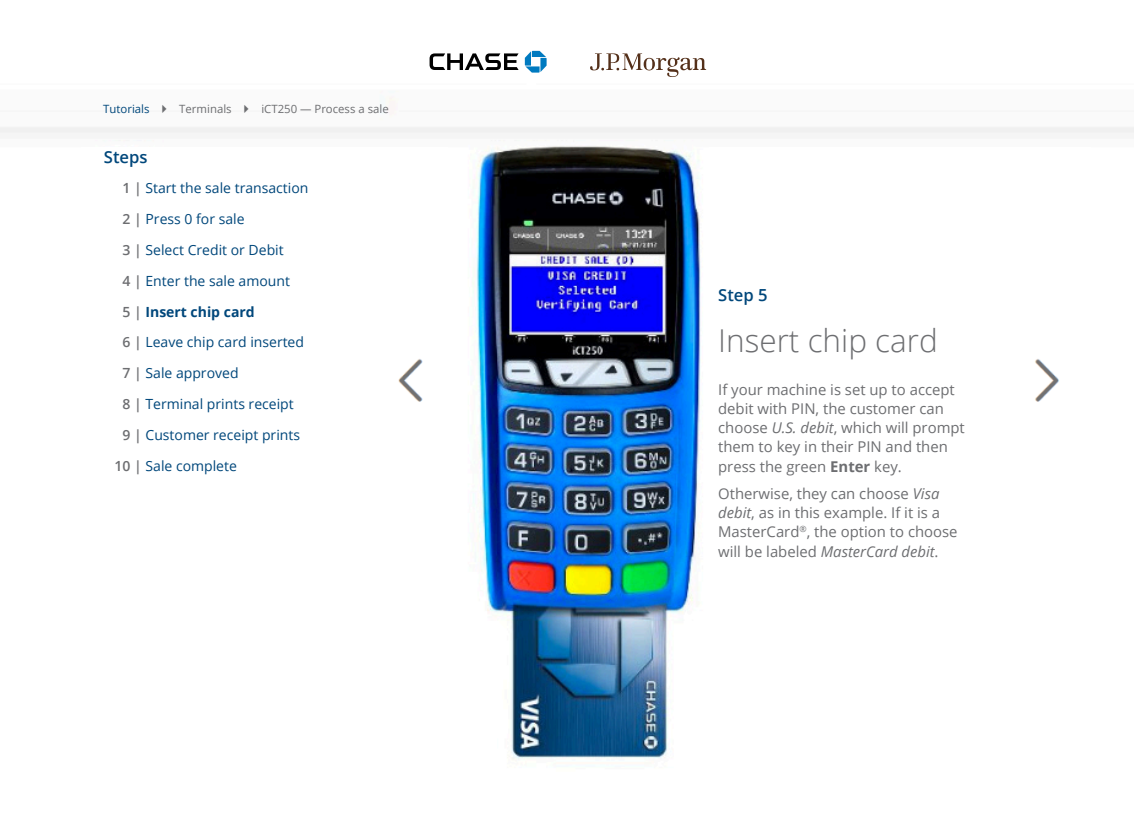
<style>
.page{position:relative;width:1134px;height:819px;background:#fff}
.page>*{position:absolute;margin:0;border:0;box-sizing:border-box;transform-origin:0 0}
.t1{font:300 31.5px "Open Sans";color:#6d6e71}
.t2{font:600 16.62px "Open Sans";color:#00477b}
.t3{font:14.88px/19.2px "Open Sans";color:#6d6e71}
.t4{font:14px "Open Sans";color:#00477b}
.t5{font:700 14px "Open Sans";color:#00477b}
.t6{font:11.38px "Open Sans";color:#6d6e71}
.t7{font:11.38px "Open Sans";color:#00477b}
.s1{font-weight:600;color:#6d6e71}
.s2{font-style:italic}
.s3{font-weight:700}
</style>
<div class="page">
<img style="left:0;top:50px;width:1134px;height:710px">
<div style="left:709px;top:148px;width:382px;height:530px;background:#fff"></div>
<div style="left:81px;top:148px;width:366px;height:530px;background:#fff"></div>
<img style="left:1035px;top:359px;width:24px;height:43px">
<img style="left:398px;top:359px;width:25px;height:43px">
<svg style="left:525px;top:51px;width:22px;height:22px"></svg>
<svg style="left:430px;top:53px;width:89px;height:17px"></svg>
<svg style="left:590px;top:53px;width:116px;height:24px"></svg>
<svg style="left:162px;top:105px;width:5px;height:8px"></svg>
<svg style="left:244px;top:105px;width:5px;height:8px"></svg>
<p class="t7" style="left:103px;top:101px;width:48px">Tutorials</p>
<p class="t6" style="left:179px;top:101px;width:54px">Terminals</p>
<p class="t6" style="left:261px;top:101px;width:129px">iCT250 — Process a sale</p>
<h2 class="t2" style="left:104px;top:145px;width:45px">Steps</h2>
<p class="t4" style="left:122px;top:179px;width:188px"><span class="s1">1</span> Start the sale transaction</p>
<p class="t4" style="left:122px;top:210px;width:124px"><span class="s1">2</span> Press 0 for sale</p>
<p class="t4" style="left:122px;top:240px;width:163px"><span class="s1">3</span> Select Credit or Debit</p>
<p class="t4" style="left:122px;top:271px;width:169px"><span class="s1">4</span> Enter the sale amount</p>
<p class="t5" style="left:122px;top:302px;width:134px"><span class="s1">5</span> Insert chip card</p>
<p class="t4" style="left:122px;top:333px;width:183px"><span class="s1">6</span> Leave chip card inserted</p>
<p class="t4" style="left:122px;top:363px;width:118px"><span class="s1">7</span> Sale approved</p>
<p class="t4" style="left:122px;top:394px;width:173px"><span class="s1">8</span> Terminal prints receipt</p>
<p class="t4" style="left:122px;top:425px;width:179px"><span class="s1">9</span> Customer receipt prints</p>
<p class="t4" style="left:114px;top:456px;width:124px"><span class="s1">10</span> Sale complete</p>
<h2 class="t2" style="left:718px;top:284px;width:51px">Step 5</h2>
<h2 class="t1" style="left:718px;top:319px;width:221px">Insert chip card</h2>
<p class="t3" style="left:718px;top:379px;width:248px">If your machine is set up to accept debit with PIN, the customer can choose <span class="s2">U.S. debit</span>, which will prompt them to key in their PIN and then press the green <span class="s3">Enter</span> key.</p>
<p class="t3" style="left:718px;top:483px;width:241px">Otherwise, they can choose <span class="s2">Visa debit</span>, as in this example. If it is a MasterCard<sup>®</sup>, the option to choose will be labeled <span class="s2">MasterCard debit</span>.</p>
</div>
